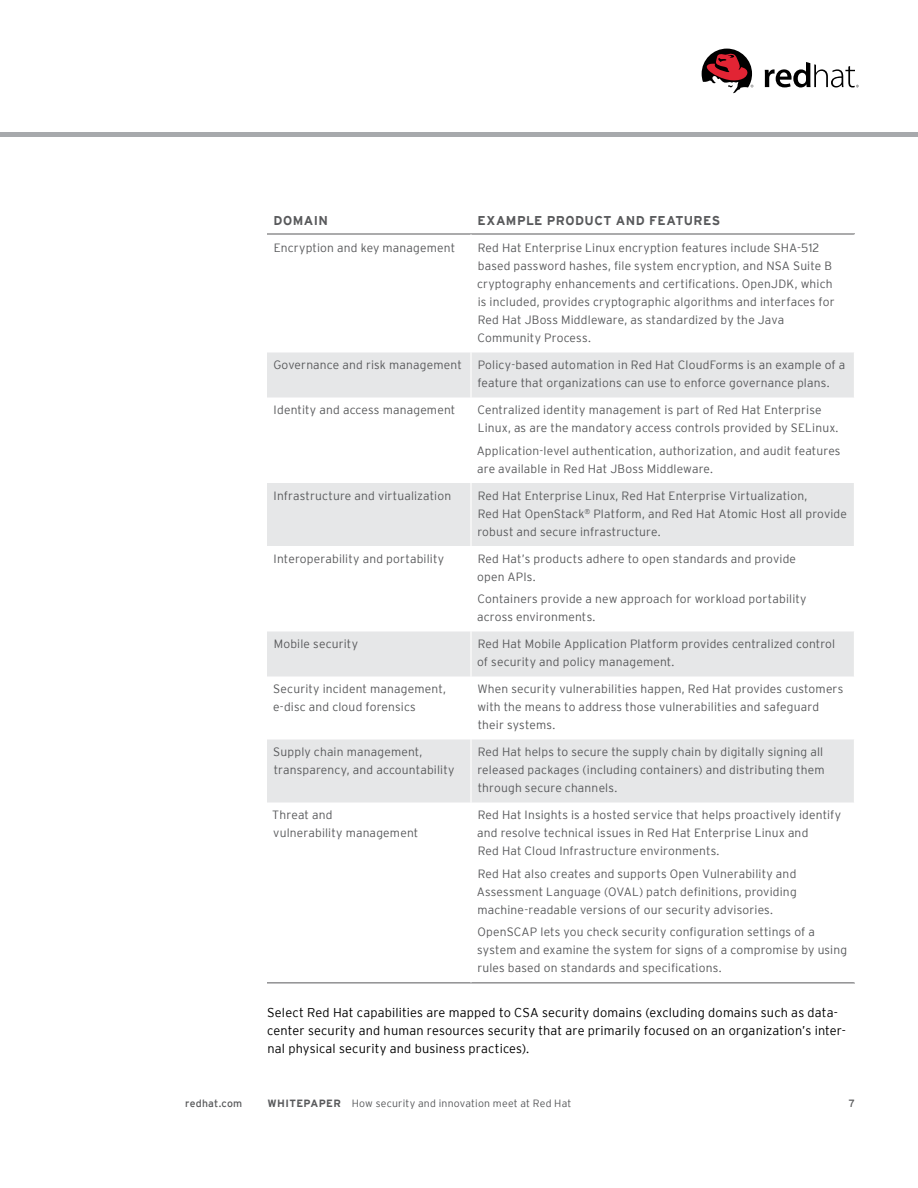
<style>
.page{position:relative;width:918px;height:1188px;background:#fff}
.page>*{position:absolute;margin:0;border:0;box-sizing:border-box;transform-origin:0 0}
.t1{font:300 12.75px/18px "Interstate";letter-spacing:.01em;color:#000}
.t2{font:700 12.75px "Interstate";letter-spacing:.035em;color:#58595b}
.t3{font:300 12px/18px "Interstate";letter-spacing:.015em;color:#58595b}
.t4{font:300 10.5px "Interstate";letter-spacing:.02em;color:#58595b}
.t5{font:10.5px "Interstate";letter-spacing:.02em;color:#58595b}
.s1{font-weight:700}
</style>
<div class="page">
<svg style="left:267px;top:352px;width:587px;height:450px"></svg>
<hr style="left:267px;top:234px;width:204px;height:1px;background:#58595b">
<hr style="left:471px;top:234px;width:384px;height:1px;background:#58595b">
<hr style="left:267px;top:982px;width:204px;height:1px;background:#58595b">
<hr style="left:471px;top:982px;width:384px;height:1px;background:#58595b">
<hr style="left:470px;top:234px;width:2px;height:118px;background:#fff">
<hr style="left:854px;top:234px;width:1px;height:118px;background:#fff">
<hr style="left:470px;top:352px;width:2px;height:46px;background:#fff">
<hr style="left:470px;top:398px;width:2px;height:85px;background:#fff">
<hr style="left:470px;top:483px;width:2px;height:63px;background:#fff">
<hr style="left:470px;top:546px;width:2px;height:86px;background:#fff">
<hr style="left:470px;top:632px;width:2px;height:44px;background:#fff">
<hr style="left:470px;top:676px;width:2px;height:64px;background:#fff">
<hr style="left:470px;top:740px;width:2px;height:62px;background:#fff">
<svg style="left:765px;top:62px;width:94px;height:25px"></svg>
<svg style="left:702px;top:49px;width:51px;height:45px"></svg>
<hr style="left:0;top:133px;width:918px;height:4px;background:#a7a9ac">
<p class="t2" style="left:274px;top:213px;width:56px">DOMAIN</p>
<p class="t2" style="left:478px;top:213px;width:244px">EXAMPLE PRODUCT AND FEATURES</p>
<p class="t3" style="left:274px;top:239px;width:183px">Encryption and key management</p>
<p class="t3" style="left:477px;top:239px;width:359px">Red Hat Enterprise Linux encryption features include SHA-512 based password hashes, file system encryption, and NSA Suite B cryptography enhancements and certifications. OpenJDK, which is included, provides cryptographic algorithms and interfaces for Red Hat JBoss Middleware, as standardized by the Java Community Process.</p>
<p class="t3" style="left:273px;top:356px;width:190px">Governance and risk management</p>
<p class="t3" style="left:477px;top:356px;width:369px">Policy-based automation in Red Hat CloudForms is an example of a feature that organizations can use to enforce governance plans.</p>
<p class="t3" style="left:274px;top:401px;width:183px">Identity and access management</p>
<p class="t3" style="left:477px;top:401px;width:363px">Centralized identity management is part of Red Hat Enterprise<br>Linux, as are the mandatory access controls provided by SELinux.</p>
<p class="t3" style="left:477px;top:441px;width:365px">Application-level authentication, authorization, and audit features are available in Red Hat JBoss Middleware.</p>
<p class="t3" style="left:274px;top:486px;width:179px">Infrastructure and virtualization</p>
<p class="t3" style="left:477px;top:486px;width:371px">Red Hat Enterprise Linux, Red Hat Enterprise Virtualization,<br>Red Hat OpenStack<sup>®</sup> Platform, and Red Hat Atomic Host all provide robust and secure infrastructure.</p>
<p class="t3" style="left:274px;top:549px;width:172px">Interoperability and portability</p>
<p class="t3" style="left:477px;top:549px;width:321px">Red Hat’s products adhere to open standards and provide open APIs.</p>
<p class="t3" style="left:477px;top:590px;width:331px">Containers provide a new approach for workload portability across environments.</p>
<p class="t3" style="left:274px;top:635px;width:86px">Mobile security</p>
<p class="t3" style="left:477px;top:635px;width:360px">Red Hat Mobile Application Platform provides centralized control of security and policy management.</p>
<p class="t3" style="left:273px;top:680px;width:174px">Security incident management, e-disc and cloud forensics</p>
<p class="t3" style="left:477px;top:680px;width:367px">When security vulnerabilities happen, Red Hat provides customers with the means to address those vulnerabilities and safeguard their systems.</p>
<p class="t3" style="left:273px;top:743px;width:183px">Supply chain management, transparency, and accountability</p>
<p class="t3" style="left:477px;top:743px;width:349px;text-align:justify">Red Hat helps to secure the supply chain by digitally signing all released packages (including containers) and distributing them through secure channels.</p>
<p class="t3" style="left:272px;top:806px;width:148px">Threat and<br>vulnerability management</p>
<p class="t3" style="left:477px;top:806px;width:366px">Red Hat Insights is a hosted service that helps proactively identify and resolve technical issues in Red Hat Enterprise Linux and<br>Red Hat Cloud Infrastructure environments.</p>
<p class="t3" style="left:477px;top:864px;width:322px;text-align:justify">Red Hat also creates and supports Open Vulnerability and Assessment Language (OVAL) patch definitions, providing machine-readable versions of our security advisories.</p>
<p class="t3" style="left:477px;top:923px;width:371px">OpenSCAP lets you check security configuration settings of a system and examine the system for signs of a compromise by using rules based on standards and specifications.</p>
<p class="t1" style="left:267px;top:1003px;width:580px">Select Red Hat capabilities are mapped to CSA security domains (excluding domains such as data&shy;center security and human resources security that are primarily focused on an organization’s inter&shy;nal physical security and business practices).</p>
<p class="t5" style="left:185px;top:1097px;width:59px">redhat.com</p>
<p class="t4" style="left:268px;top:1097px;width:305px"><span class="s1">WHITEPAPER</span> How security and innovation meet at Red Hat</p>
<p class="t5" style="left:849px;top:1097px;width:8px">7</p>
</div>
